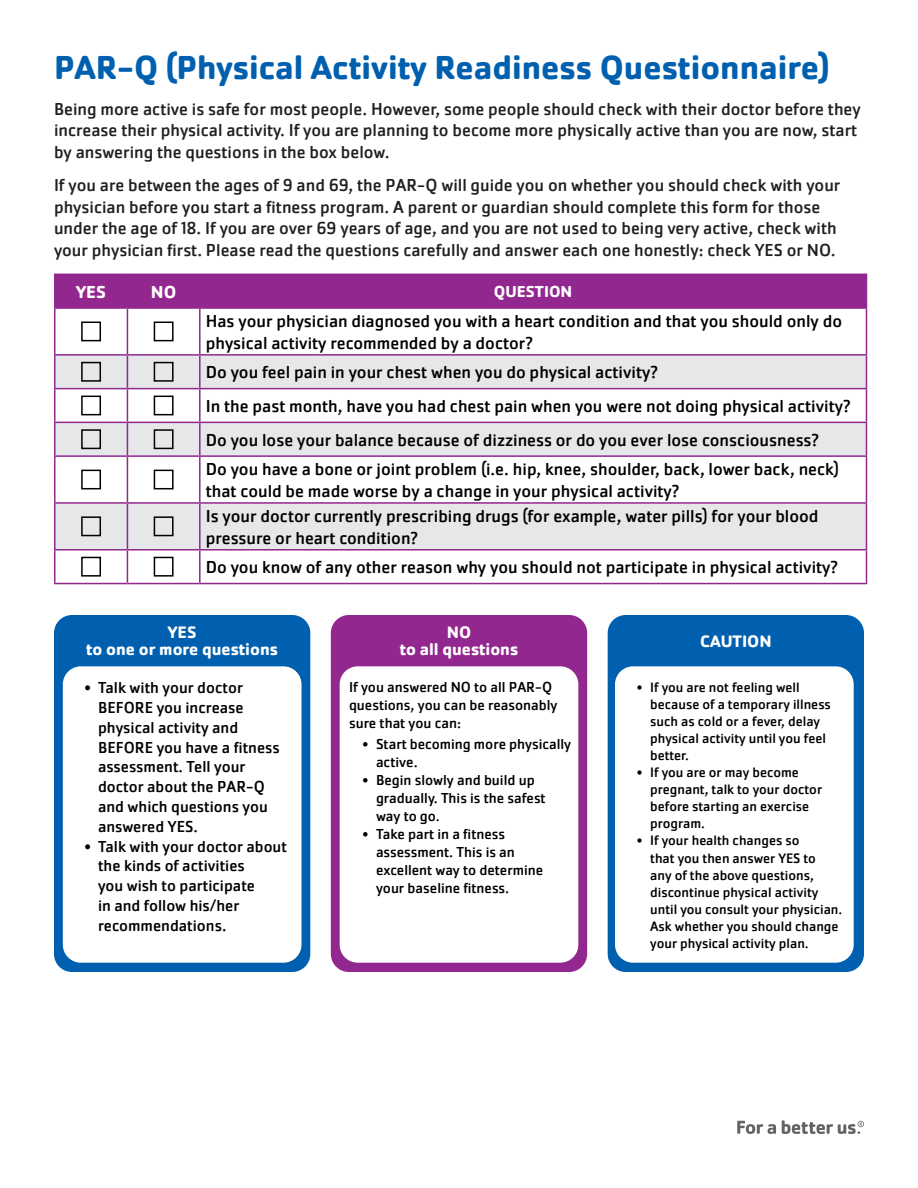
<style>
.page{position:relative;width:918px;height:1188px;background:#fff}
.page>*{position:absolute;margin:0;border:0;box-sizing:border-box;transform-origin:0 0}
.t1{font:700 34.5px "Cachet Pro";color:#0060af}
.t2{font:18px/21.6px "Cachet Pro";color:#000}
.t3{font:18px/21.6px "Cachet Pro";color:#231f20}
.t4{font:700 18px "Cachet Pro";color:#fff}
.t5{font:700 17.25px "Cachet Pro";color:#fff}
.t6{font:16.5px/19.8px "Cachet Pro";color:#000}
.t7{font:700 16.5px "Cachet Pro";color:#fff}
.t8{font:15px/18px "Cachet Pro";color:#000}
.t9{font:14.25px/17.1px "Cachet Pro";color:#000}
</style>
<div class="page">
<svg style="left:737px;top:1121px;width:39px;height:13px"></svg>
<svg style="left:782px;top:1120px;width:82px;height:14px"></svg>
<div style="left:56px;top:275px;width:810px;height:32px;background:#92278f"></div>
<svg style="left:56px;top:356px;width:810px;height:193px;fill:#e6e7e9"></svg>
<hr style="left:54px;top:274px;width:73px;height:1px;background:#92278f">
<hr style="left:54px;top:275px;width:2px;height:32px;background:#92278f">
<hr style="left:127px;top:274px;width:73px;height:1px;background:#92278f">
<hr style="left:127px;top:275px;width:1px;height:32px;background:#92278f">
<hr style="left:200px;top:274px;width:667px;height:1px;background:#92278f">
<hr style="left:199px;top:275px;width:2px;height:32px;background:#92278f">
<hr style="left:866px;top:275px;width:1px;height:32px;background:#92278f">
<hr style="left:54px;top:307px;width:73px;height:2px;background:#92278f">
<hr style="left:54px;top:309px;width:2px;height:45px;background:#92278f">
<hr style="left:127px;top:307px;width:73px;height:2px;background:#92278f">
<hr style="left:127px;top:309px;width:1px;height:45px;background:#92278f">
<hr style="left:200px;top:307px;width:667px;height:2px;background:#92278f">
<hr style="left:199px;top:309px;width:2px;height:45px;background:#92278f">
<hr style="left:866px;top:309px;width:1px;height:45px;background:#92278f">
<hr style="left:54px;top:354px;width:73px;height:2px;background:#92278f">
<hr style="left:54px;top:356px;width:2px;height:32px;background:#92278f">
<hr style="left:127px;top:354px;width:73px;height:2px;background:#92278f">
<hr style="left:127px;top:356px;width:1px;height:32px;background:#92278f">
<hr style="left:200px;top:354px;width:667px;height:2px;background:#92278f">
<hr style="left:199px;top:356px;width:2px;height:32px;background:#92278f">
<hr style="left:866px;top:356px;width:1px;height:32px;background:#92278f">
<hr style="left:54px;top:388px;width:73px;height:1px;background:#92278f">
<hr style="left:54px;top:389px;width:2px;height:33px;background:#92278f">
<hr style="left:127px;top:388px;width:73px;height:1px;background:#92278f">
<hr style="left:127px;top:389px;width:1px;height:33px;background:#92278f">
<hr style="left:200px;top:388px;width:667px;height:1px;background:#92278f">
<hr style="left:199px;top:389px;width:2px;height:33px;background:#92278f">
<hr style="left:866px;top:389px;width:1px;height:33px;background:#92278f">
<hr style="left:54px;top:422px;width:73px;height:1px;background:#92278f">
<hr style="left:54px;top:423px;width:2px;height:32px;background:#92278f">
<hr style="left:127px;top:422px;width:73px;height:1px;background:#92278f">
<hr style="left:127px;top:423px;width:1px;height:32px;background:#92278f">
<hr style="left:200px;top:422px;width:667px;height:1px;background:#92278f">
<hr style="left:199px;top:423px;width:2px;height:32px;background:#92278f">
<hr style="left:866px;top:423px;width:1px;height:32px;background:#92278f">
<hr style="left:54px;top:455px;width:73px;height:2px;background:#92278f">
<hr style="left:54px;top:457px;width:2px;height:45px;background:#92278f">
<hr style="left:127px;top:455px;width:73px;height:2px;background:#92278f">
<hr style="left:127px;top:457px;width:1px;height:45px;background:#92278f">
<hr style="left:200px;top:455px;width:667px;height:2px;background:#92278f">
<hr style="left:199px;top:457px;width:2px;height:45px;background:#92278f">
<hr style="left:866px;top:457px;width:1px;height:45px;background:#92278f">
<hr style="left:54px;top:502px;width:73px;height:2px;background:#92278f">
<hr style="left:54px;top:504px;width:2px;height:45px;background:#92278f">
<hr style="left:127px;top:502px;width:73px;height:2px;background:#92278f">
<hr style="left:127px;top:504px;width:1px;height:45px;background:#92278f">
<hr style="left:200px;top:502px;width:667px;height:2px;background:#92278f">
<hr style="left:199px;top:504px;width:2px;height:45px;background:#92278f">
<hr style="left:866px;top:504px;width:1px;height:45px;background:#92278f">
<hr style="left:54px;top:549px;width:73px;height:2px;background:#92278f">
<hr style="left:54px;top:551px;width:2px;height:32px;background:#92278f">
<hr style="left:127px;top:549px;width:73px;height:2px;background:#92278f">
<hr style="left:127px;top:551px;width:1px;height:32px;background:#92278f">
<hr style="left:200px;top:549px;width:667px;height:2px;background:#92278f">
<hr style="left:199px;top:551px;width:2px;height:32px;background:#92278f">
<hr style="left:866px;top:551px;width:1px;height:32px;background:#92278f">
<hr style="left:54px;top:583px;width:73px;height:1px;background:#92278f">
<hr style="left:127px;top:583px;width:73px;height:1px;background:#92278f">
<hr style="left:200px;top:583px;width:667px;height:1px;background:#92278f">
<div style="left:81px;top:322px;width:20px;height:19px;border:2px solid #000"></div>
<div style="left:154px;top:322px;width:20px;height:19px;border:2px solid #000"></div>
<div style="left:81px;top:362px;width:20px;height:20px;border:2px solid #000"></div>
<div style="left:154px;top:362px;width:20px;height:20px;border:2px solid #000"></div>
<div style="left:81px;top:396px;width:20px;height:19px;border:2px solid #000"></div>
<div style="left:154px;top:396px;width:20px;height:19px;border:2px solid #000"></div>
<div style="left:81px;top:429px;width:20px;height:20px;border:2px solid #000"></div>
<div style="left:154px;top:429px;width:20px;height:20px;border:2px solid #000"></div>
<div style="left:81px;top:470px;width:20px;height:19px;border:2px solid #000"></div>
<div style="left:154px;top:470px;width:20px;height:19px;border:2px solid #000"></div>
<div style="left:81px;top:516px;width:20px;height:20px;border:2px solid #000"></div>
<div style="left:154px;top:516px;width:20px;height:20px;border:2px solid #000"></div>
<div style="left:81px;top:557px;width:20px;height:20px;border:2px solid #000"></div>
<div style="left:154px;top:557px;width:20px;height:20px;border:2px solid #000"></div>
<div style="left:54px;top:615px;width:256px;height:357px;background:#0060af;border-radius:18px"></div>
<div style="left:331px;top:615px;width:256px;height:357px;background:#92278f;border-radius:18px"></div>
<div style="left:608px;top:615px;width:256px;height:357px;background:#0060af;border-radius:18px"></div>
<div style="left:63px;top:666px;width:239px;height:297px;background:#fff;border-radius:18px"></div>
<div style="left:340px;top:666px;width:238px;height:297px;background:#fff;border-radius:18px"></div>
<div style="left:615px;top:666px;width:239px;height:297px;background:#fff;border-radius:18px"></div>
<p class="t1" style="left:54px;top:46px;width:778px">PAR-Q (Physical Activity Readiness Questionnaire)</p>
<p class="t3" style="left:54px;top:98px;width:808px">Being more active is safe for most people. However, some people should check with their doctor before they increase their physical activity. If you are planning to become more physically active than you are now, start by answering the questions in the box below.</p>
<p class="t3" style="left:54px;top:175px;width:788px">If you are between the ages of 9 and 69, the PAR-Q will guide you on whether you should check with your physician before you start a fitness program. A parent or guardian should complete this form for those under the age of 18. If you are over 69 years of age, and you are not used to being very active, check with your physician first. Please read the questions carefully and answer each one honestly: check YES or NO.</p>
<p class="t4" style="left:76px;top:281px;width:31px">YES</p>
<p class="t4" style="left:151px;top:281px;width:27px">NO</p>
<p class="t7" style="left:494px;top:281px;width:80px">QUESTION</p>
<p class="t2" style="left:206px;top:311px;width:638px">Has your physician diagnosed you with a heart condition and that you should only do physical activity recommended by a doctor?</p>
<p class="t2" style="left:206px;top:362px;width:453px">Do you feel pain in your chest when you do physical activity?</p>
<p class="t2" style="left:206px;top:396px;width:646px">In the past month, have you had chest pain when you were not doing physical activity?</p>
<p class="t2" style="left:206px;top:429px;width:614px">Do you lose your balance because of dizziness or do you ever lose consciousness?</p>
<p class="t2" style="left:206px;top:459px;width:635px">Do you have a bone or joint problem (i.e. hip, knee, shoulder, back, lower back, neck) that could be made worse by a change in your physical activity?</p>
<p class="t2" style="left:206px;top:506px;width:614px">Is your doctor currently prescribing drugs (for example, water pills) for your blood pressure or heart condition?</p>
<p class="t2" style="left:206px;top:557px;width:634px">Do you know of any other reason why you should not participate in physical activity?</p>
<p class="t5" style="left:168px;top:621px;width:30px">YES</p>
<p class="t5" style="left:86px;top:639px;width:193px">to one or more questions</p>
<p class="t6" style="left:98px;top:678px;width:183px;text-indent:-14px">• Talk with your doctor<br>BEFORE you increase physical activity and<br>BEFORE you have a fitness assessment. Tell your doctor about the PAR-Q and which questions you answered YES.</p>
<p class="t6" style="left:98px;top:836px;width:191px;text-indent:-14px">• Talk with your doctor about the kinds of activities<br>you wish to participate<br>in and follow his/her recommendations.</p>
<p class="t5" style="left:447px;top:621px;width:26px">NO</p>
<p class="t5" style="left:400px;top:639px;width:120px">to all questions</p>
<p class="t8" style="left:349px;top:678px;width:205px">If you answered NO to all PAR-Q</p>
<p class="t8" style="left:349px;top:696px;width:210px">questions, you can be reasonably</p>
<p class="t8" style="left:349px;top:714px;width:114px">sure that you can:</p>
<p class="t8" style="left:376px;top:735px;width:197px;text-indent:-14px">• Start becoming more physically active.</p>
<p class="t8" style="left:376px;top:771px;width:171px;text-indent:-14px">• Begin slowly and build up gradually. This is the safest way to go.</p>
<p class="t8" style="left:376px;top:825px;width:169px;text-indent:-14px">• Take part in a fitness assessment. This is an excellent way to determine your baseline fitness.</p>
<p class="t5" style="left:700px;top:630px;width:73px">CAUTION</p>
<p class="t9" style="left:650px;top:678px;width:182px;text-indent:-14px">• If you are not feeling well because of a temporary illness such as cold or a fever, delay physical activity until you feel better.</p>
<p class="t9" style="left:650px;top:764px;width:174px;text-indent:-14px">• If you are or may become pregnant, talk to your doctor before starting an exercise program.</p>
<p class="t9" style="left:650px;top:832px;width:194px;text-indent:-14px">• If your health changes so<br>that you then answer YES to<br>any of the above questions, discontinue physical activity until you consult your physician.<br>Ask whether you should change your physical activity plan.</p>
</div>
